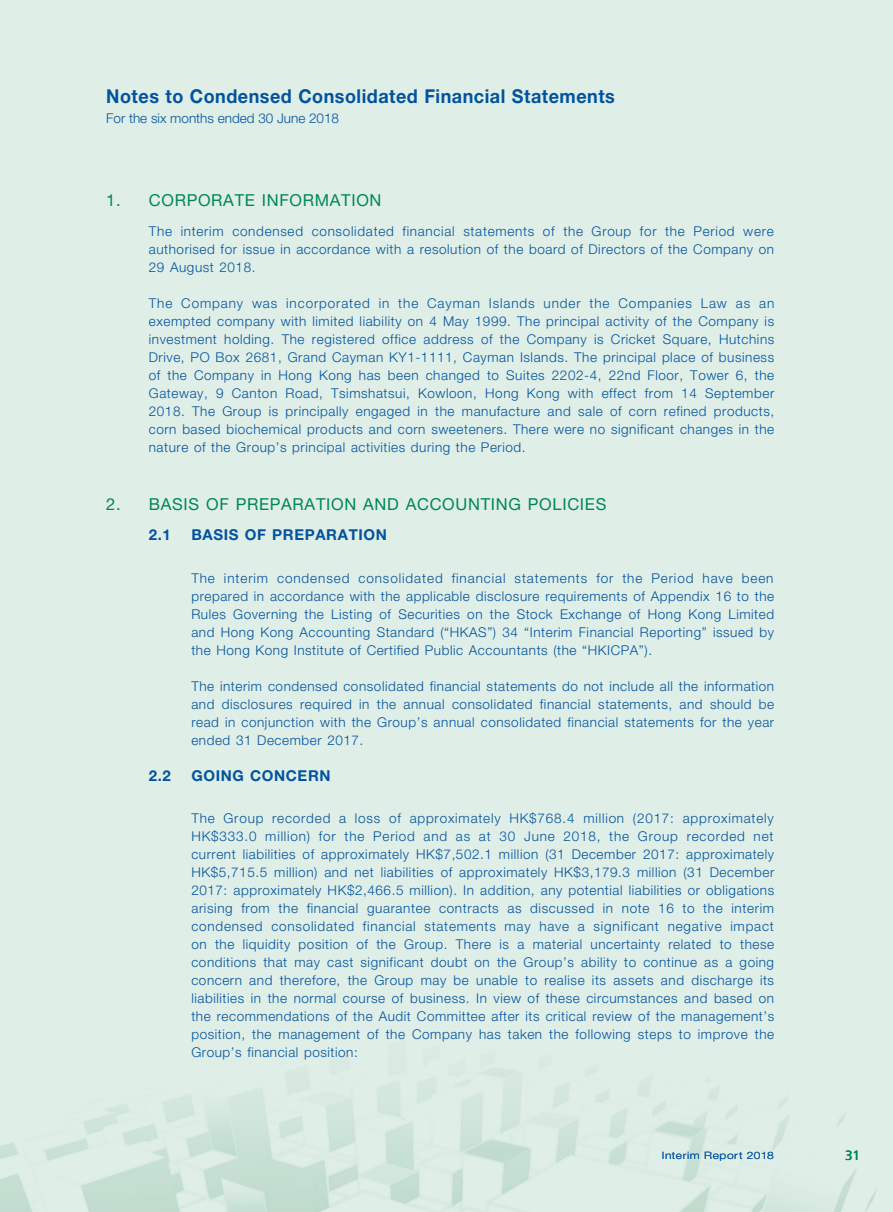
<style>
.page{position:relative;width:893px;height:1212px;background:#deede6}
.page>*{position:absolute;margin:0;border:0;box-sizing:border-box;transform-origin:0 0}
.t1{font:700 19.2px "Helvetica Neue";letter-spacing:.03em;color:#01539e;scale:.94 1}
.t2{font:16.5px "Helvetica Neue";letter-spacing:.04em;color:#008751}
.t3{font:700 15px "Helvetica Neue";letter-spacing:.04em;color:#01539e}
.t4{font:300 13.5px/18px "Helvetica Neue";letter-spacing:.04em;color:#01539e;text-align:justify}
.t5{font:300 13.5px "Helvetica Neue";color:#01539e}
.t6{font:13.5px "Frutiger";color:#008751}
.t7{font:300 10.2px "Helvetica Neue";letter-spacing:.045em;color:#01539e;scale:1.18 1}
</style>
<div class="page">
<h1 class="t1" style="left:106px;top:84px;width:542px">Notes to Condensed Consolidated Financial Statements</h1>
<p class="t5" style="left:106px;top:110px;width:234px">For the six months ended 30 June 2018</p>
<p class="t2" style="left:106px;top:190px;width:277px">1. CORPORATE INFORMATION</p>
<p class="t4" style="left:149px;top:222px;width:627px">The interim condensed consolidated financial statements of the Group for the Period were authorised for issue in accordance with a resolution of the board of Directors of the Company on 29 August 2018.</p>
<p class="t4" style="left:149px;top:294px;width:627px">The Company was incorporated in the Cayman Islands under the Companies Law as an exempted company with limited liability on 4 May 1999. The principal activity of the Company is investment holding. The registered office address of the Company is Cricket Square, Hutchins Drive, PO Box 2681, Grand Cayman KY1-1111, Cayman Islands. The principal place of business of the Company in Hong Kong has been changed to Suites 2202-4, 22nd Floor, Tower 6, the Gateway, 9 Canton Road, Tsimshatsui, Kowloon, Hong Kong with effect from 14 September 2018. The Group is principally engaged in the manufacture and sale of corn refined products, corn based biochemical products and corn sweeteners. There were no significant changes in the nature of the Group’s principal activities during the Period.</p>
<p class="t2" style="left:106px;top:494px;width:502px">2. BASIS OF PREPARATION AND ACCOUNTING POLICIES</p>
<p class="t3" style="left:149px;top:526px;width:24px">2.1</p>
<p class="t3" style="left:191px;top:526px;width:197px">BASIS OF PREPARATION</p>
<p class="t4" style="left:191px;top:569px;width:584px">The interim condensed consolidated financial statements for the Period have been prepared in accordance with the applicable disclosure requirements of Appendix 16 to the Rules Governing the Listing of Securities on the Stock Exchange of Hong Kong Limited and Hong Kong Accounting Standard (“HKAS”) 34 “Interim Financial Reporting” issued by the Hong Kong Institute of Certified Public Accountants (the “HKICPA”).</p>
<p class="t4" style="left:191px;top:677px;width:584px">The interim condensed consolidated financial statements do not include all the information and disclosures required in the annual consolidated financial statements, and should be read in conjunction with the Group’s annual consolidated financial statements for the year ended 31 December 2017.</p>
<p class="t3" style="left:149px;top:766px;width:24px">2.2</p>
<p class="t3" style="left:191px;top:766px;width:141px">GOING CONCERN</p>
<p class="t4" style="left:191px;top:809px;width:584px">The Group recorded a loss of approximately HK$768.4 million (2017: approximately HK$333.0 million) for the Period and as at 30 June 2018, the Group recorded net current liabilities of approximately HK$7,502.1 million (31 December 2017: approximately HK$5,715.5 million) and net liabilities of approximately HK$3,179.3 million (31 December 2017: approximately HK$2,466.5 million). In addition, any potential liabilities or obligations arising from the financial guarantee contracts as discussed in note 16 to the interim condensed consolidated financial statements may have a significant negative impact on the liquidity position of the Group. There is a material uncertainty related to these conditions that may cast significant doubt on the Group’s ability to continue as a going concern and therefore, the Group may be unable to realise its assets and discharge its liabilities in the normal course of business. In view of these circumstances and based on the recommendations of the Audit Committee after its critical review of the management’s position, the management of the Company has taken the following steps to improve the Group’s financial position:</p>
<p class="t7" style="left:662px;top:1149px;width:96px">Interim Report 2018</p>
<p class="t6" style="left:845px;top:1147px;width:17px">31</p>
</div>
